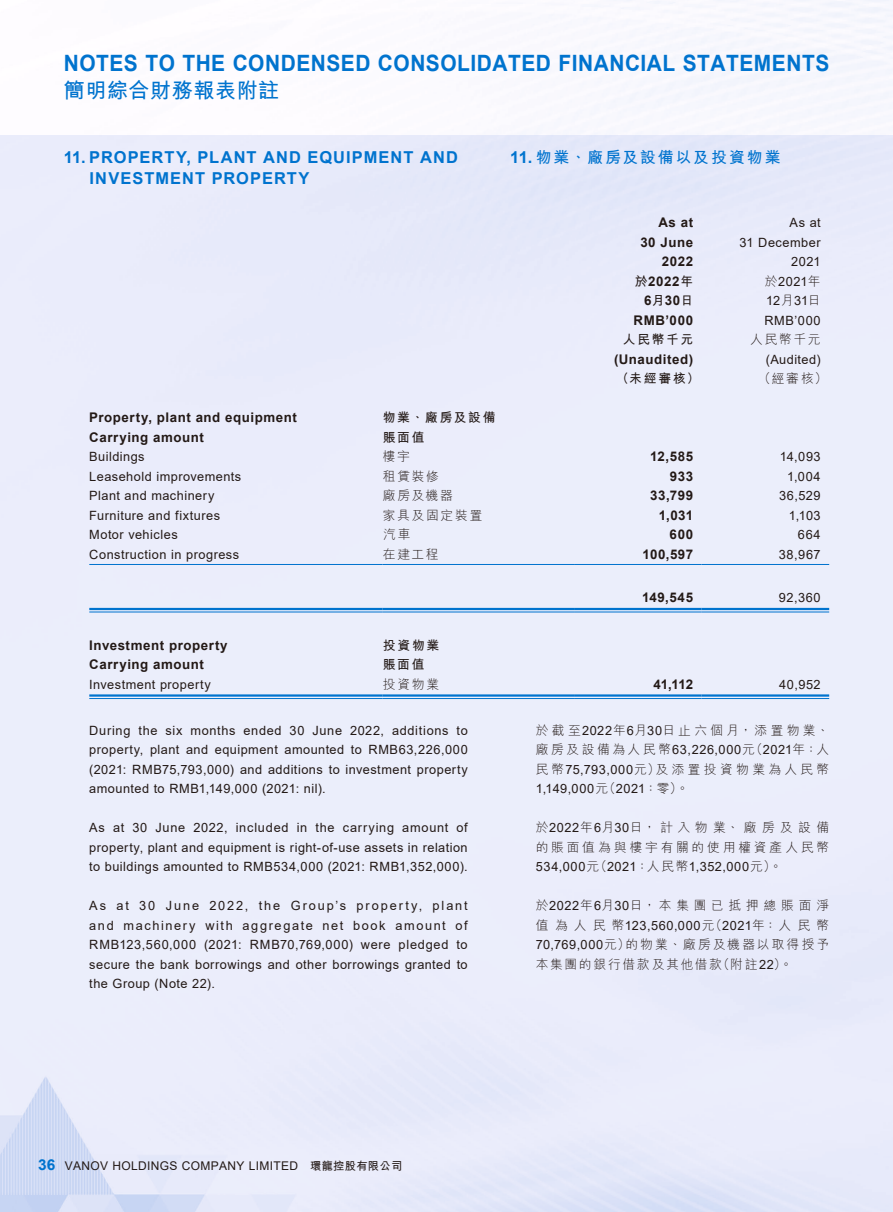
<style>
.page{position:relative;width:893px;height:1212px;background:#fff}
.page>*{position:absolute;margin:0;border:0;box-sizing:border-box;transform-origin:0 0}
.t1{font:700 22.5px "Arial";letter-spacing:.025em;color:#0073ce;scale:.93 1}
.t2{font:700 21px "M Hei HK";letter-spacing:.03em;color:#0073ce}
.t3{font:700 16.5px/21px "Arial";letter-spacing:.065em;color:#0073ce}
.t4{font:700 15.75px "M Hei HK";letter-spacing:.125em;color:#0073ce}
.t5{font:700 13.35px/19.5px "Arial";letter-spacing:.04em;color:#231916;text-align:right}
.t6{font:12.75px/19.5px "Arial";letter-spacing:.04em;color:#231916;text-align:justify}
.t7{font:300 12.75px/19.5px "M Hei HK";letter-spacing:.205em;color:#231916;text-align:justify}
.t8{font:300 12.75px/19.5px "M Hei HK";letter-spacing:.145em;color:#231916}
.t9{font:300 12.75px/19.5px "M Hei HK";letter-spacing:.23em;color:#231916}
.t10{font:700 12.75px "M Hei HK";letter-spacing:.135em;color:#231916}
.t11{font:300 12.75px "M Hei HK";letter-spacing:.375em;color:#231916}
.t12{font:300 12.75px "M Hei HK";letter-spacing:.14em;color:#231916}
.t13{font:12px "Arial";letter-spacing:.03em;color:#231916}
.s1{font-family:"Arial";font-size:16.5px}
.s2{font-family:"M Hei HK";font-size:12.75px}
.s3{font-family:"M Hei HK";font-weight:300}
.s4{font-family:"Arial";font-weight:400}
.s5{font-weight:700;font-size:15px;color:#0073ce}
.s6{font-family:"M Hei HK";font-weight:700;font-size:11.25px}
</style>
<div class="page">
<div style="left:0;top:135px;width:893px;height:1077px;background:#ebeffb"></div>
<hr style="left:89px;top:564px;width:294px;height:1px;background:#0073ce">
<hr style="left:383px;top:564px;width:191px;height:1px;background:#0073ce">
<hr style="left:574px;top:564px;width:128px;height:1px;background:#0073ce">
<hr style="left:702px;top:564px;width:127px;height:1px;background:#0073ce">
<hr style="left:89px;top:608px;width:294px;height:2px;background:#0073ce">
<hr style="left:89px;top:612px;width:294px;height:1px;background:#0073ce">
<hr style="left:383px;top:608px;width:191px;height:2px;background:#0073ce">
<hr style="left:383px;top:612px;width:191px;height:1px;background:#0073ce">
<hr style="left:574px;top:608px;width:128px;height:2px;background:#0073ce">
<hr style="left:574px;top:612px;width:128px;height:1px;background:#0073ce">
<hr style="left:702px;top:608px;width:127px;height:2px;background:#0073ce">
<hr style="left:702px;top:612px;width:127px;height:1px;background:#0073ce">
<hr style="left:89px;top:694px;width:294px;height:3px;background:#0073ce">
<hr style="left:89px;top:698px;width:294px;height:1px;background:#0073ce">
<hr style="left:383px;top:694px;width:191px;height:3px;background:#0073ce">
<hr style="left:383px;top:698px;width:191px;height:1px;background:#0073ce">
<hr style="left:574px;top:694px;width:128px;height:3px;background:#0073ce">
<hr style="left:574px;top:698px;width:128px;height:1px;background:#0073ce">
<hr style="left:702px;top:694px;width:127px;height:3px;background:#0073ce">
<hr style="left:702px;top:698px;width:127px;height:1px;background:#0073ce">
<h1 class="t1" style="left:64px;top:47px;width:825px">NOTES TO THE CONDENSED CONSOLIDATED FINANCIAL STATEMENTS</h1>
<h2 class="t2" style="left:64px;top:75px;width:217px">簡明綜合財務報表附註</h2>
<p class="t3" style="left:90px;top:147px;width:370px;text-indent:-26px">11. PROPERTY, PLANT AND EQUIPMENT AND<br>INVESTMENT PROPERTY</p>
<p class="t4" style="left:510px;top:146px;width:272px"><span class="s1">11.</span> 物業、廠房及設備以及投資物業</p>
<p class="t5" style="left:640px;top:213px;width:54px">As at<br>30 June<br>2022</p>
<p class="t6" style="left:739px;top:213px;width:83px;text-align:right">As at<br>31 December<br>2021</p>
<p class="t5" style="left:635px;top:271px;width:60px"><span class="s2">於</span>2022<span class="s2">年<br></span>6<span class="s2">月</span>30<span class="s2">日</span></p>
<p class="t6" style="left:765px;top:271px;width:57px"><span class="s3">於</span>2021<span class="s3">年<br></span>12<span class="s3">月</span>31<span class="s3">日</span></p>
<p class="t5" style="left:634px;top:310px;width:61px">RMB’000</p>
<p class="t6" style="left:764px;top:310px;width:58px">RMB’000</p>
<p class="t10" style="left:623px;top:330px;width:72px">人民幣千元</p>
<p class="t7" style="left:750px;top:330px;width:72px">人民幣千元</p>
<p class="t5" style="left:614px;top:349px;width:81px">(Unaudited)</p>
<p class="t6" style="left:766px;top:349px;width:56px">(Audited)</p>
<p class="t10" style="left:616px;top:369px;width:85px">（未經審核）</p>
<p class="t7" style="left:758px;top:369px;width:70px">（經審核）</p>
<p class="t5" style="left:89px;top:408px;width:209px">Property, plant and equipment</p>
<p class="t10" style="left:383px;top:408px;width:114px">物業、廠房及設備</p>
<p class="t5" style="left:89px;top:427px;width:116px">Carrying amount</p>
<p class="t10" style="left:383px;top:428px;width:43px">賬面值</p>
<p class="t6" style="left:89px;top:447px;width:57px">Buildings</p>
<p class="t7" style="left:383px;top:447px;width:29px">樓宇</p>
<p class="t5" style="left:650px;top:447px;width:44px">12,585</p>
<p class="t6" style="left:780px;top:447px;width:42px">14,093</p>
<p class="t6" style="left:89px;top:466px;width:154px">Leasehold improvements</p>
<p class="t7" style="left:383px;top:466px;width:58px">租賃裝修</p>
<p class="t5" style="left:670px;top:466px;width:25px">933</p>
<p class="t6" style="left:787px;top:466px;width:35px">1,004</p>
<p class="t6" style="left:89px;top:486px;width:127px">Plant and machinery</p>
<p class="t7" style="left:383px;top:486px;width:72px">廠房及機器</p>
<p class="t5" style="left:650px;top:486px;width:44px">33,799</p>
<p class="t6" style="left:779px;top:486px;width:43px">36,529</p>
<p class="t6" style="left:89px;top:505px;width:132px">Furniture and fixtures</p>
<p class="t12" style="left:383px;top:508px;width:101px">家具及固定裝置</p>
<p class="t5" style="left:659px;top:505px;width:36px">1,031</p>
<p class="t6" style="left:789px;top:505px;width:33px">1,103</p>
<p class="t6" style="left:89px;top:525px;width:90px">Motor vehicles</p>
<p class="t7" style="left:383px;top:525px;width:29px">汽車</p>
<p class="t5" style="left:670px;top:525px;width:25px">600</p>
<p class="t6" style="left:798px;top:525px;width:24px">664</p>
<p class="t6" style="left:89px;top:544px;width:151px">Construction in progress</p>
<p class="t7" style="left:383px;top:544px;width:57px">在建工程</p>
<p class="t5" style="left:642px;top:544px;width:52px">100,597</p>
<p class="t6" style="left:779px;top:544px;width:43px">38,967</p>
<p class="t5" style="left:642px;top:588px;width:52px">149,545</p>
<p class="t6" style="left:779px;top:588px;width:43px">92,360</p>
<p class="t5" style="left:89px;top:635px;width:140px">Investment property</p>
<p class="t10" style="left:383px;top:636px;width:58px">投資物業</p>
<p class="t5" style="left:89px;top:655px;width:116px">Carrying amount</p>
<p class="t10" style="left:383px;top:655px;width:43px">賬面值</p>
<p class="t6" style="left:89px;top:674px;width:123px">Investment property</p>
<p class="t7" style="left:383px;top:674px;width:58px">投資物業</p>
<p class="t5" style="left:654px;top:674px;width:41px">41,112</p>
<p class="t6" style="left:779px;top:674px;width:43px">40,952</p>
<p class="t6" style="left:89px;top:720px;width:380px">During the six months ended 30 June 2022, additions to property, plant and equipment amounted to RMB63,226,000 (2021: RMB75,793,000) and additions to investment property amounted to RMB1,149,000 (2021: nil).</p>
<p class="t6" style="left:89px;top:818px;width:380px">As at 30 June 2022, included in the carrying amount of property, plant and equipment is right-of-use assets in relation to buildings amounted to RMB534,000 (2021: RMB1,352,000).</p>
<p class="t6" style="left:89px;top:896px;width:380px">As at 30 June 2022, the Group’s property, plant and machinery with aggregate net book amount of RMB123,560,000 (2021: RMB70,769,000) were pledged to secure the bank borrowings and other borrowings granted to the Group (Note 22).</p>
<p class="t7" style="left:536px;top:720px;width:295px">於截至<span class="s4">2022</span>年<span class="s4">6</span>月<span class="s4">30</span>日止六個月，添置物業、廠房及設備為人民幣<span class="s4">63,226,000</span>元（<span class="s4">2021</span>年：人民幣<span class="s4">75,793,000</span>元）及添置投資物業為人民幣</p>
<p class="t6" style="left:536px;top:779px;width:154px">1,149,000<span class="s3">元（</span>2021<span class="s3">：零）。</span></p>
<p class="t9" style="left:536px;top:817px;width:295px">於<span class="s4">2022</span>年<span class="s4">6</span>月<span class="s4">30</span>日，計入物業、廠房及設備的賬面值為與樓宇有關的使用權資產人民幣</p>
<p class="t6" style="left:536px;top:857px;width:248px">534,000<span class="s3">元（</span>2021<span class="s3">：人民幣</span>1,352,000<span class="s3">元）。</span></p>
<p class="t11" style="left:536px;top:899px;width:295px">於<span class="s4">2022</span>年<span class="s4">6</span>月<span class="s4">30</span>日，本集團已抵押總賬面淨</p>
<p class="t6" style="left:536px;top:915px;width:295px"><span class="s3">值為人民幣</span>123,560,000<span class="s3">元（</span>2021<span class="s3">年：人民幣</span></p>
<p class="t8" style="left:536px;top:934px;width:295px"><span class="s4">70,769,000</span>元）的物業、廠房及機器以取得授予本集團的銀行借款及其他借款（附註<span class="s4">22</span>）。</p>
<p class="t13" style="left:38px;top:1158px;width:366px"><span class="s5">36</span> VANOV HOLDINGS COMPANY LIMITED <span class="s6">環龍控股有限公司</span></p>
</div>
